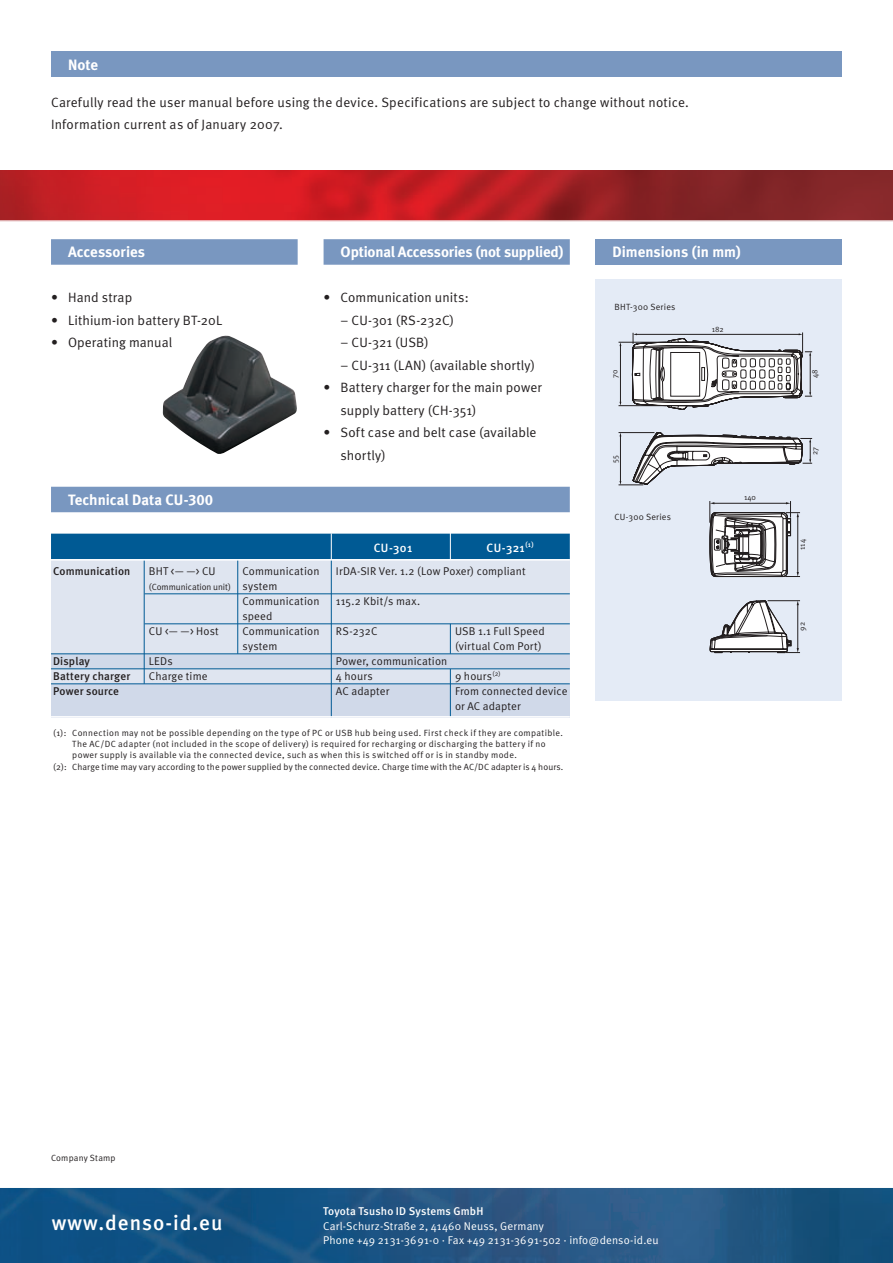
<style>
.page{position:relative;width:893px;height:1263px;background:#fff}
.page>*{position:absolute;margin:0;border:0;box-sizing:border-box;transform-origin:0 0}
.t1{font:500 21px "Meta";letter-spacing:.05em;color:#fff}
.t2{font:15px "Meta Bold LF";letter-spacing:-.005em;color:#fff}
.t3{font:13.5px/22.5px "Meta Normal";letter-spacing:.01em;color:#231f20}
.t4{font:500 12px "Meta";letter-spacing:.03em;color:#fff}
.t5{font:11.25px/15px "Meta Normal";letter-spacing:.015em;color:#231f20}
.t6{font:11.25px/14.2px "Meta Normal";letter-spacing:.02em;color:#fff}
.t7{font:500 11.25px "Meta";letter-spacing:.015em;color:#231f20}
.t8{font:500 11.25px "Meta";letter-spacing:.015em;color:#fff}
.t9{font:9px "Meta Normal";letter-spacing:.04em;color:#231f20}
.t10{font:9px "Meta Normal";letter-spacing:.01em;color:#231f20}
.t11{font:9px "Meta Normal";letter-spacing:-.005em;color:#231f20}
.t12{font:9px "Meta Normal LF";letter-spacing:.02em;color:#231f20}
.t13{font:7.8px "Meta Normal";color:#231f20}
.s1{font-size:11.25px}
</style>
<div class="page">
<div style="left:51px;top:556px;width:519px;height:145px;background:#dfe5f0"></div>
<div style="left:51px;top:684px;width:519px;height:33px;background:#d0d9e9"></div>
<img style="left:0;top:1188px;width:893px;height:75px">
<div style="left:595px;top:239px;width:247px;height:26px;background:#7997c0"></div>
<div style="left:51px;top:51px;width:791px;height:26px;background:#7997c0"></div>
<div style="left:324px;top:239px;width:246px;height:26px;background:#7997c0"></div>
<img style="left:0;top:170px;width:893px;height:50px">
<div style="left:51px;top:239px;width:247px;height:26px;background:#7997c0"></div>
<img style="left:163px;top:335px;width:134px;height:119px">
<div style="left:595px;top:279px;width:247px;height:422px;background:#e4ebf6"></div>
<svg style="left:709px;top:501px;width:91px;height:152px"></svg>
<hr style="left:713px;top:503px;width:74px;height:1px;background:#231f20">
<hr style="left:618px;top:405px;width:48px;height:1px;background:#231f20">
<hr style="left:618px;top:342px;width:48px;height:1px;background:#231f20">
<hr style="left:620px;top:345px;width:1px;height:58px;background:#231f20">
<svg style="left:618px;top:432px;width:194px;height:54px"></svg>
<hr style="left:620px;top:435px;width:1px;height:47px;background:#231f20">
<svg style="left:632px;top:332px;width:180px;height:78px"></svg>
<hr style="left:636px;top:334px;width:164px;height:1px;background:#231f20">
<div style="left:51px;top:654px;width:519px;height:15px;background:#d0d9e9"></div>
<div style="left:51px;top:534px;width:519px;height:25px;background:#005a94"></div>
<hr style="left:145px;top:593px;width:425px;height:1px;background:#005a94">
<hr style="left:145px;top:623px;width:425px;height:1px;background:#005a94">
<hr style="left:51px;top:653px;width:519px;height:1px;background:#005a94">
<hr style="left:51px;top:668px;width:519px;height:1px;background:#005a94">
<hr style="left:51px;top:683px;width:519px;height:1px;background:#005a94">
<div style="left:51px;top:487px;width:519px;height:25px;background:#7997c0"></div>
<hr style="left:144px;top:560px;width:1px;height:124px;background:#005a94">
<hr style="left:331px;top:560px;width:1px;height:157px;background:#005a94">
<hr style="left:237px;top:560px;width:1px;height:94px;background:#005a94">
<svg style="left:331px;top:533px;width:1px;height:26px"></svg>
<svg style="left:450px;top:533px;width:1px;height:26px"></svg>
<hr style="left:450px;top:624px;width:1px;height:30px;background:#005a94">
<hr style="left:450px;top:669px;width:1px;height:48px;background:#005a94">
<hr style="left:51px;top:716px;width:519px;height:2px;background:#fff">
<hr style="left:51px;top:559px;width:519px;height:2px;background:#fff">
<p class="t2" style="left:68px;top:55px;width:32px">Note</p>
<p class="t3" style="left:51px;top:91px;width:639px">Carefully read the user manual before using the device. Specifications are subject to change without notice.<br>Information current as of January 2007.</p>
<p class="t2" style="left:68px;top:243px;width:79px">Accessories</p>
<p class="t3" style="left:51px;top:286px;width:83px">• Hand strap</p>
<p class="t3" style="left:51px;top:309px;width:173px">• Lithium-ion battery BT-20L</p>
<p class="t3" style="left:51px;top:331px;width:123px">• Operating manual</p>
<p class="t2" style="left:68px;top:491px;width:147px">Technical Data CU-300</p>
<p class="t2" style="left:341px;top:243px;width:224px">Optional Accessories (not supplied)</p>
<p class="t3" style="left:324px;top:286px;width:147px">• Communication units:</p>
<p class="t3" style="left:341px;top:309px;width:115px">– CU-301 (RS-232C)</p>
<p class="t3" style="left:341px;top:331px;width:90px">– CU-321 (USB)</p>
<p class="t3" style="left:341px;top:354px;width:196px">– CU-311 (LAN) (available shortly)</p>
<p class="t3" style="left:341px;top:376px;width:203px;text-indent:-17px">• Battery charger for the main power supply battery (CH-351)</p>
<p class="t3" style="left:341px;top:421px;width:197px;text-indent:-17px">• Soft case and belt case (available shortly)</p>
<p class="t4" style="left:374px;top:541px;width:40px">CU-301</p>
<p class="t4" style="left:487px;top:541px;width:48px">CU-321<sup>(1)</sup></p>
<p class="t7" style="left:53px;top:565px;width:79px">Communication</p>
<p class="t5" style="left:149px;top:564px;width:68px">BHT &lt;— —&gt; CU</p>
<p class="t5" style="left:242px;top:564px;width:79px">Communication</p>
<p class="t5" style="left:336px;top:564px;width:191px">IrDA-SIR Ver. 1.2 (Low Poxer) compliant</p>
<p class="t11" style="left:149px;top:582px;width:130px">(Communication unit) <span class="s1">system</span></p>
<p class="t5" style="left:242px;top:594px;width:79px">Communication</p>
<p class="t5" style="left:336px;top:594px;width:86px">115.2 Kbit/s max.</p>
<p class="t5" style="left:242px;top:609px;width:32px">speed</p>
<p class="t5" style="left:149px;top:624px;width:71px">CU &lt;— —&gt; Host</p>
<p class="t5" style="left:242px;top:624px;width:79px">Communication</p>
<p class="t5" style="left:336px;top:624px;width:43px">RS-232C</p>
<p class="t5" style="left:455px;top:624px;width:91px">USB 1.1 Full Speed</p>
<p class="t5" style="left:242px;top:639px;width:37px">system</p>
<p class="t5" style="left:455px;top:639px;width:88px">(virtual Com Port)</p>
<p class="t7" style="left:53px;top:655px;width:38px">Display</p>
<p class="t5" style="left:149px;top:654px;width:25px">LEDs</p>
<p class="t5" style="left:336px;top:654px;width:113px">Power, communication</p>
<p class="t7" style="left:53px;top:670px;width:79px">Battery charger</p>
<p class="t5" style="left:149px;top:669px;width:60px">Charge time</p>
<p class="t5" style="left:336px;top:669px;width:38px">4 hours</p>
<p class="t5" style="left:455px;top:669px;width:47px">9 hours<sup>(2)</sup></p>
<p class="t7" style="left:53px;top:685px;width:67px">Power source</p>
<p class="t5" style="left:336px;top:684px;width:55px">AC adapter</p>
<p class="t5" style="left:455px;top:684px;width:114px">From connected device or AC adapter</p>
<p class="t9" style="left:53px;top:727px;width:511px">(1): Connection may not be possible depending on the type of PC or USB hub being used. First check if they are compatible.</p>
<p class="t9" style="left:72px;top:739px;width:475px">The AC/DC adapter (not included in the scope of delivery) is required for recharging or discharging the battery if no</p>
<p class="t9" style="left:72px;top:750px;width:446px">power supply is available via the connected device, such as when this is switched off or is in standby mode.</p>
<p class="t10" style="left:53px;top:761px;width:512px">(2): Charge time may vary according to the power supplied by the connected device. Charge time with the AC/DC adapter is 4 hours.</p>
<p class="t2" style="left:612px;top:243px;width:130px">Dimensions (in mm)</p>
<p class="t9" style="left:614px;top:302px;width:62px">BHT-300 Series</p>
<p class="t13" style="left:712px;top:324px;width:13px">182</p>
<p class="t13" style="left:610px;top:378px;width:10px;rotate:-90deg">70</p>
<p class="t13" style="left:810px;top:378px;width:10px;rotate:-90deg">48</p>
<p class="t13" style="left:610px;top:463px;width:9px;rotate:-90deg">55</p>
<p class="t9" style="left:614px;top:512px;width:58px">CU-300 Series</p>
<p class="t13" style="left:744px;top:493px;width:13px">140</p>
<p class="t13" style="left:810px;top:455px;width:10px;rotate:-90deg">27</p>
<p class="t13" style="left:798px;top:550px;width:12px;rotate:-90deg">114</p>
<p class="t13" style="left:798px;top:631px;width:10px;rotate:-90deg">92</p>
<p class="t12" style="left:51px;top:1152px;width:66px">Company Stamp</p>
<h1 class="t1" style="left:52px;top:1210px;width:172px">www.denso-id.eu</h1>
<p class="t8" style="left:323px;top:1205px;width:162px">Toyota Tsusho ID Systems GmbH</p>
<p class="t6" style="left:323px;top:1218px;width:337px">Carl-Schurz-Straße 2, 41460 Neuss, Germany<br>Phone +49 2131-3691-0 · Fax +49 2131-3691-502 · info@denso-id.eu</p>
</div>
